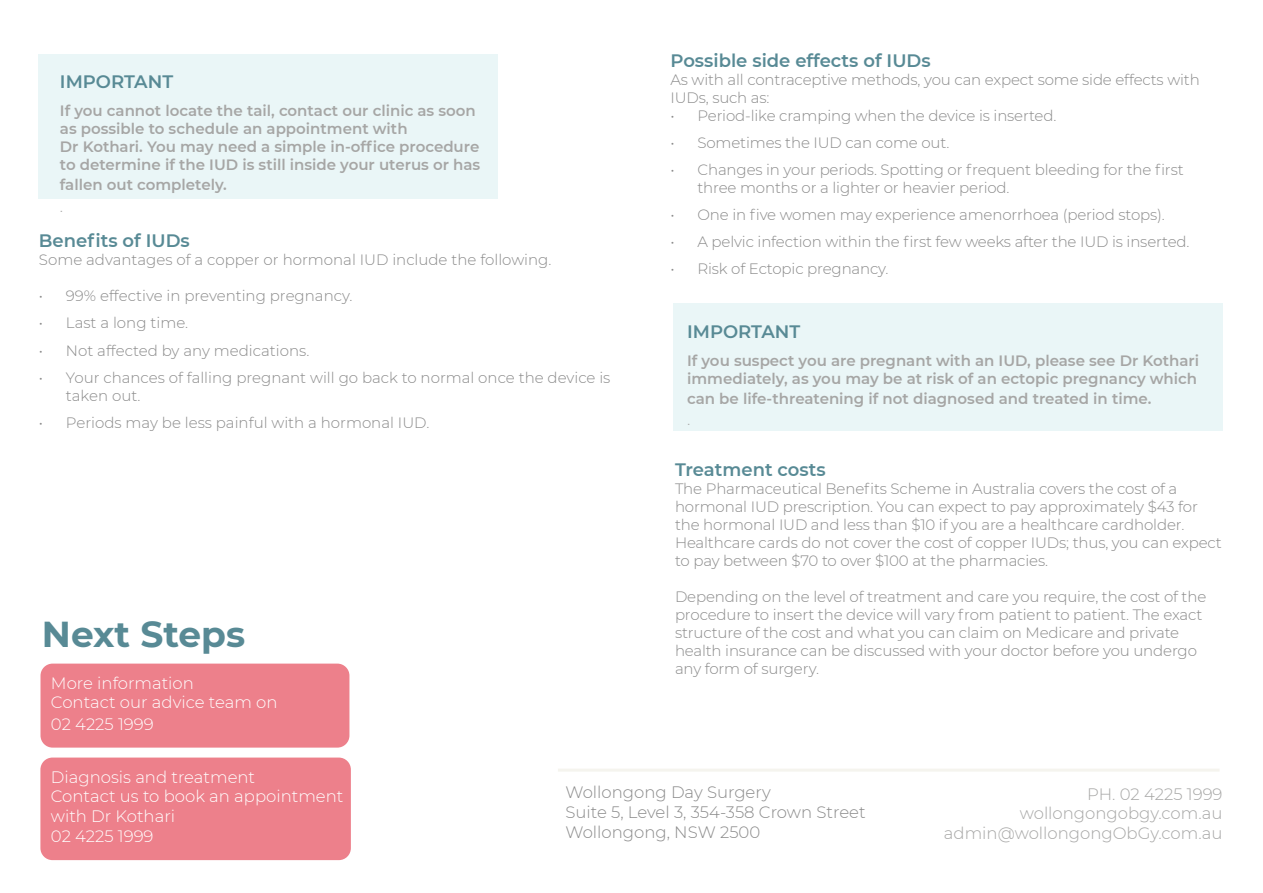
<style>
.page{position:relative;width:1263px;height:893px;background:#fff}
.page>*{position:absolute;margin:0;border:0;box-sizing:border-box;transform-origin:0 0}
.t1{font:700 36px "Montserrat";color:#588a95}
.t2{font:600 18px "Montserrat";color:#588a95}
.t3{font:300 16.5px/19.8px "Montserrat";color:#fff}
.t4{font:300 16.5px/19.8px "Montserrat";color:#8a8a8a}
.t5{font:300 16.5px/19.8px "Montserrat";color:#a6a6a5;text-align:right}
.t6{font:300 15px/18px "Montserrat";letter-spacing:-.01em;color:#8a8a8a}
.t7{font:600 15px/18px "Montserrat";color:#a6a6a5}
</style>
<div class="page">
<div style="left:41px;top:664px;width:308px;height:84px;background:#ed808b;border-radius:12px"></div>
<div style="left:40px;top:758px;width:311px;height:102px;background:#ed808b;border-radius:12px"></div>
<hr style="left:558px;top:769px;width:661px;height:3px;background:#f5f4ee">
<div style="left:674px;top:304px;width:548px;height:127px;background:#eaf6f7"></div>
<div style="left:39px;top:54px;width:459px;height:145px;background:#eaf6f7"></div>
<p class="t2" style="left:60px;top:69px;width:115px">IMPORTANT</p>
<p class="t7" style="left:60px;top:101px;width:422px">If you cannot locate the tail, contact our clinic as soon as possible to schedule an appointment with<br>Dr Kothari. You may need a simple in-office procedure to determine if the IUD is still inside your uterus or has</p>
<p class="t7" style="left:60px;top:175px;width:168px">fallen out completely.</p>
<p class="t5" style="left:60px;top:196px;width:5px">.</p>
<p class="t2" style="left:39px;top:228px;width:152px">Benefits of IUDs</p>
<p class="t6" style="left:39px;top:251px;width:514px">Some advantages of a copper or hormonal IUD include the following.</p>
<p class="t6" style="left:39px;top:287px;width:315px">• 99% effective in preventing pregnancy.</p>
<p class="t6" style="left:39px;top:314px;width:151px">• Last a long time.</p>
<p class="t6" style="left:39px;top:341px;width:272px">• Not affected by any medications.</p>
<p class="t6" style="left:66px;top:368px;width:546px;text-indent:-27px">• Your chances of falling pregnant will go back to normal once the device is taken out.</p>
<p class="t6" style="left:39px;top:413px;width:392px">• Periods may be less painful with a hormonal IUD.</p>
<h1 class="t1" style="left:42px;top:608px;width:205px">Next Steps</h1>
<p class="t3" style="left:51px;top:672px;width:228px">More information<br>Contact our advice team on</p>
<p class="t3" style="left:51px;top:714px;width:104px">02 4225 1999</p>
<p class="t2" style="left:670px;top:48px;width:262px">Possible side effects of IUDs</p>
<p class="t6" style="left:670px;top:71px;width:531px">As with all contraceptive methods, you can expect some side effects with<br>IUDs, such as:</p>
<p class="t6" style="left:670px;top:107px;width:387px">• Period-like cramping when the device is inserted.</p>
<p class="t6" style="left:670px;top:134px;width:280px">• Sometimes the IUD can come out.</p>
<p class="t6" style="left:697px;top:161px;width:488px;text-indent:-27px">• Changes in your periods. Spotting or frequent bleeding for the first three months or a lighter or heavier period.</p>
<p class="t6" style="left:670px;top:206px;width:496px">• One in five women may experience amenorrhoea (period stops).</p>
<p class="t6" style="left:670px;top:233px;width:520px">• A pelvic infection within the first few weeks after the IUD is inserted.</p>
<p class="t6" style="left:670px;top:260px;width:219px">• Risk of Ectopic pregnancy.</p>
<p class="t2" style="left:687px;top:318px;width:115px">IMPORTANT</p>
<p class="t7" style="left:687px;top:351px;width:513px">If you suspect you are pregnant with an IUD, please see Dr Kothari immediately, as you may be at risk of an ectopic pregnancy which</p>
<p class="t7" style="left:687px;top:389px;width:466px">can be life-threatening if not diagnosed and treated in time.</p>
<p class="t5" style="left:687px;top:409px;width:5px">.</p>
<p class="t2" style="left:675px;top:456px;width:152px">Treatment costs</p>
<p class="t6" style="left:675px;top:479px;width:548px">The Pharmaceutical Benefits Scheme in Australia covers the cost of a hormonal IUD prescription. You can expect to pay approximately $43 for the hormonal IUD and less than $10 if you are a healthcare cardholder.<br>Healthcare cards do not cover the cost of copper IUDs; thus, you can expect to pay between $70 to over $100 at the pharmacies.</p>
<p class="t6" style="left:675px;top:587px;width:533px">Depending on the level of treatment and care you require, the cost of the procedure to insert the device will vary from patient to patient. The exact structure of the cost and what you can claim on Medicare and private health insurance can be discussed with your doctor before you undergo any form of surgery.</p>
<p class="t3" style="left:51px;top:766px;width:294px">Diagnosis and treatment<br>Contact us to book an appointment with Dr Kothari<br>02 4225 1999</p>
<p class="t4" style="left:565px;top:782px;width:302px">Wollongong Day Surgery<br>Suite 5, Level 3, 354-358 Crown Street<br>Wollongong, NSW 2500</p>
<p class="t5" style="left:944px;top:783px;width:280px">PH. 02 4225 1999 wollongongobgy.com.au admin@wollongongObGy.com.au</p>
</div>
